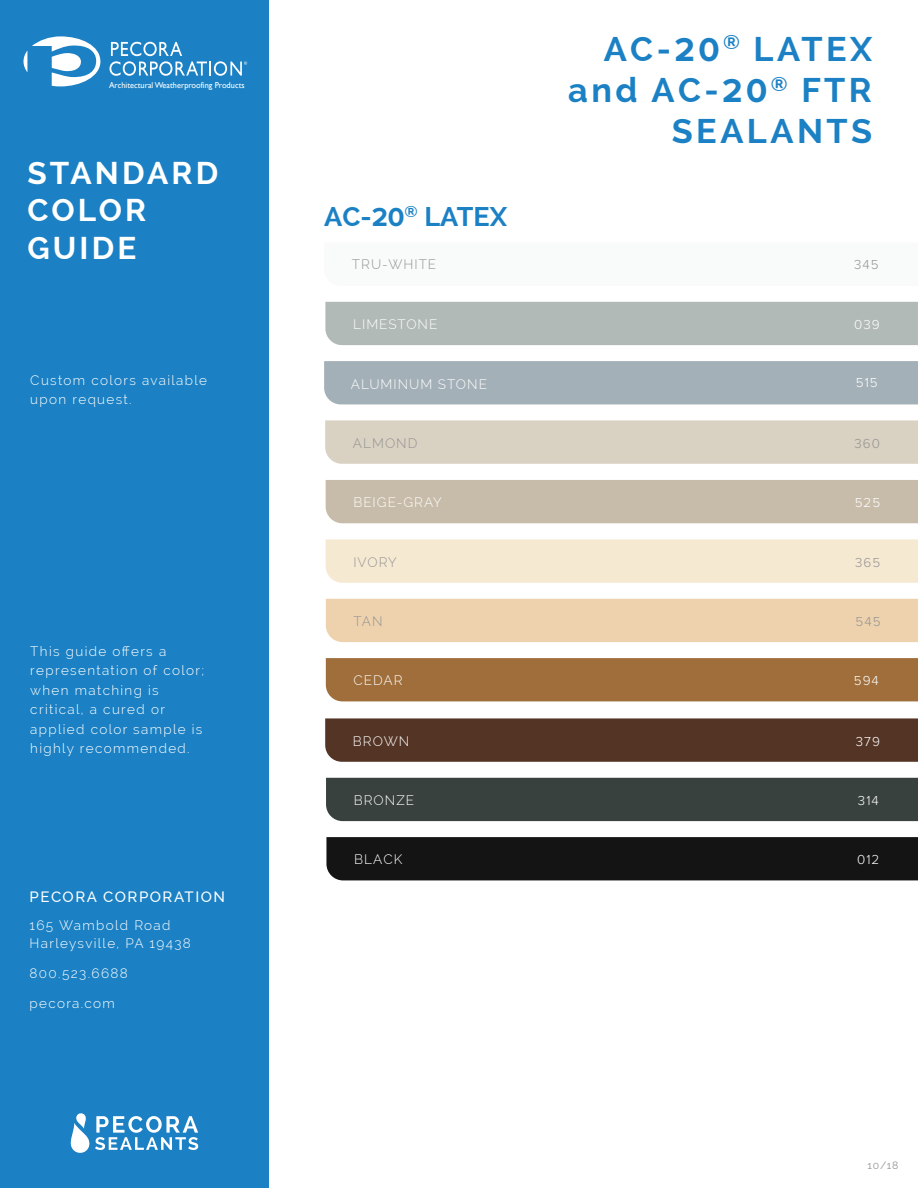
<style>
.page{position:relative;width:918px;height:1188px;background:#fff}
.page>*{position:absolute;margin:0;border:0;box-sizing:border-box;transform-origin:0 0}
.t1{font:700 34.2px/41.1px "Raleway";letter-spacing:.1em;color:#1b81c4;text-align:right}
.t2{font:700 31.5px/37.8px "Raleway";letter-spacing:.1em;color:#fff}
.t3{font:700 27px "Raleway";color:#1b81c4}
.t4{font:500 15px "Raleway";letter-spacing:.1em;color:#fff}
.t5{font:300 13.5px/19.5px "Raleway";letter-spacing:.1em;color:#fff}
.t6{font:300 13.5px "Raleway";letter-spacing:.075em;color:#fff}
.t7{font:300 13.5px "Raleway";letter-spacing:.075em;color:#949494}
.t8{font:300 13.5px "Proxima Nova";letter-spacing:.075em;color:#fff}
.t9{font:300 13.5px "Proxima Nova";letter-spacing:.075em;color:#949494}
.t10{font:10.5px "Raleway";color:#949494}
.t11{font:8.55px "Gill Sans";color:#fff}
.s1{font-family:"Proxima Nova"}
</style>
<div class="page">
<div style="left:0;top:0;width:269px;height:1188px;background:#1b81c4"></div>
<svg style="left:24px;top:36px;width:76px;height:50px"></svg>
<svg style="left:109px;top:42px;width:138px;height:34px"></svg>
<svg style="left:71px;top:1113px;width:127px;height:40px"></svg>
<div style="left:324px;top:361px;width:594px;height:43px;background:#a4b0b7"></div>
<div style="left:326px;top:658px;width:592px;height:43px;background:#9f6e3b"></div>
<div style="left:325px;top:718px;width:593px;height:44px;background:#543525"></div>
<div style="left:326px;top:778px;width:592px;height:43px;background:#38413d"></div>
<div style="left:326px;top:837px;width:592px;height:43px;background:#151414"></div>
<div style="left:325px;top:302px;width:593px;height:43px;background:#b2bab7"></div>
<div style="left:325px;top:420px;width:593px;height:44px;background:#d9d1c1"></div>
<div style="left:326px;top:480px;width:592px;height:43px;background:#c7bca9"></div>
<div style="left:326px;top:539px;width:592px;height:44px;background:#f6e9d2"></div>
<div style="left:326px;top:599px;width:592px;height:43px;background:#eed2ae"></div>
<p class="t11" style="left:109px;top:80px;width:137px">Architectural Weatherproofing Products</p>
<h2 class="t2" style="left:27px;top:154px;width:192px">STANDARD<br>COLOR<br>GUIDE</h2>
<p class="t5" style="left:30px;top:370px;width:178px">Custom colors available upon request.</p>
<p class="t5" style="left:30px;top:641px;width:175px">This guide offers a representation of color; when matching is critical, a cured or applied color sample is highly recommended.</p>
<p class="t4" style="left:30px;top:888px;width:197px">PECORA CORPORATION</p>
<p class="t5" style="left:30px;top:917px;width:163px;line-height:18px">165 Wambold Road<br>Harleysville, PA 19438</p>
<p class="t5" style="left:30px;top:964px;width:100px">800.523.6688</p>
<p class="t5" style="left:30px;top:994px;width:87px">pecora.com</p>
<h3 class="t3" style="left:324px;top:201px;width:185px">AC-<span class="s1">20</span><sup>®</sup> LATEX</h3>
<h1 class="t1" style="left:568px;top:28px;width:306px">AC-<span class="s1">20</span><sup>®</sup> LATEX and AC-<span class="s1">20</span><sup>®</sup> FTR<br>SEALANTS</h1>
<p class="t7" style="left:352px;top:256px;width:86px">TRU-WHITE</p>
<p class="t9" style="left:854px;top:257px;width:26px">345</p>
<p class="t6" style="left:353px;top:316px;width:86px">LIMESTONE</p>
<p class="t8" style="left:854px;top:316px;width:27px">039</p>
<p class="t6" style="left:351px;top:376px;width:138px">ALUMINUM STONE</p>
<p class="t8" style="left:856px;top:375px;width:23px">515</p>
<p class="t7" style="left:353px;top:435px;width:66px">ALMOND</p>
<p class="t9" style="left:854px;top:436px;width:27px">360</p>
<p class="t6" style="left:353px;top:495px;width:90px">BEIGE-GRAY</p>
<p class="t8" style="left:855px;top:495px;width:27px">525</p>
<p class="t7" style="left:353px;top:554px;width:45px">IVORY</p>
<p class="t9" style="left:855px;top:555px;width:27px">365</p>
<p class="t7" style="left:354px;top:614px;width:30px">TAN</p>
<p class="t9" style="left:856px;top:614px;width:27px">545</p>
<p class="t5" style="left:354px;top:670px;width:51px">CEDAR</p>
<p class="t8" style="left:854px;top:673px;width:27px">594</p>
<p class="t5" style="left:353px;top:731px;width:58px">BROWN</p>
<p class="t8" style="left:856px;top:734px;width:26px">379</p>
<p class="t5" style="left:354px;top:790px;width:62px">BRONZE</p>
<p class="t8" style="left:858px;top:792px;width:22px">314</p>
<p class="t5" style="left:354px;top:849px;width:50px">BLACK</p>
<p class="t8" style="left:857px;top:852px;width:24px">012</p>
<p class="t10" style="left:868px;top:1159px;width:32px">10/18</p>
</div>
